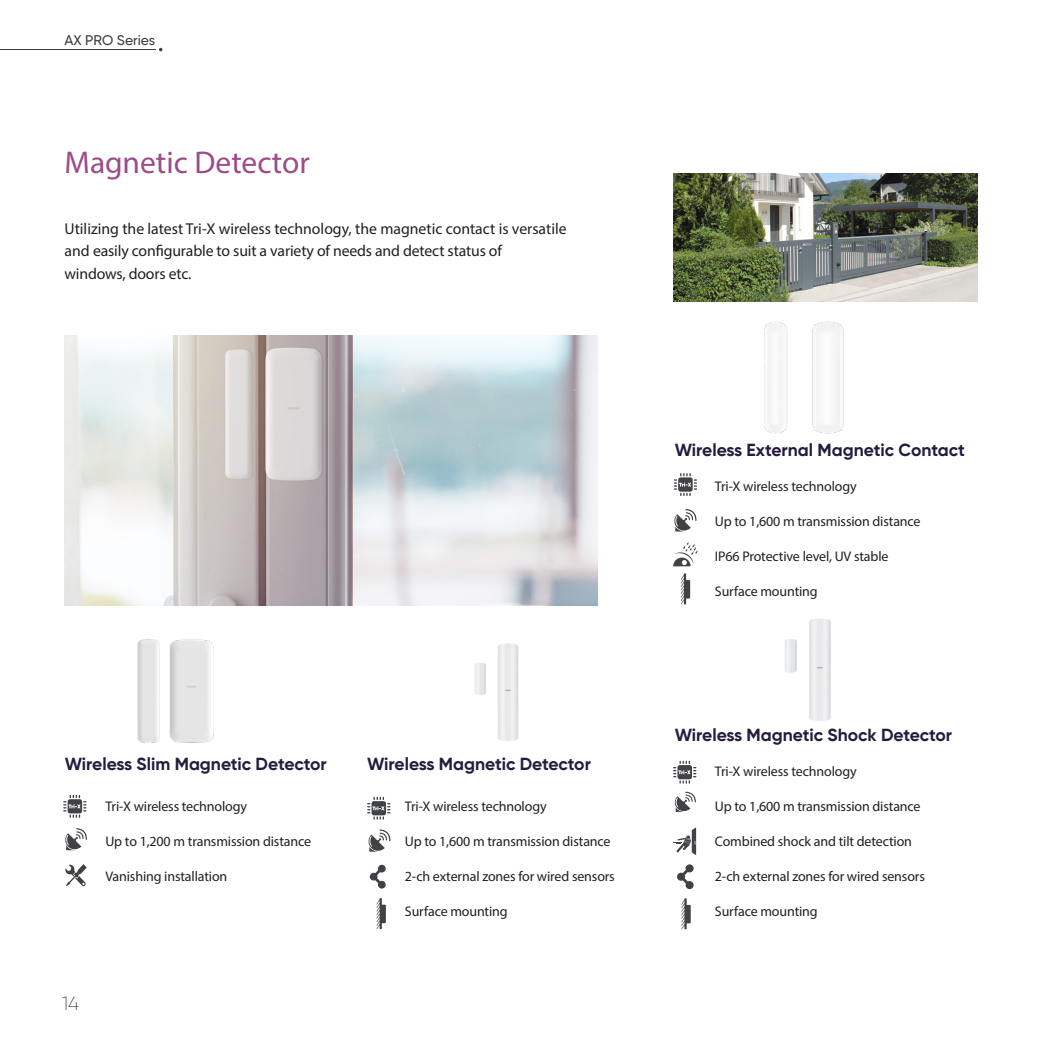
<style>
.page{position:relative;width:1042px;height:1042px;background:#fff}
.page>*{position:absolute;margin:0;border:0;box-sizing:border-box;transform-origin:0 0}
.t1{font:31.5px "Myriad Pro";color:#9c4c89}
.t2{font:200 19.25px "Gilroy";color:#3e3e3f}
.t3{font:700 17.5px "Gilroy";color:#261b3e}
.t4{font:15.75px/22.8px "Myriad Pro";letter-spacing:-.005em;color:#231f20}
.t5{font:14px "Myriad Pro";letter-spacing:-.01em;color:#231f20}
.t6{font:500 14px "Gilroy";color:#3e3e3f}
</style>
<div class="page">
<hr style="left:0;top:49px;width:155px;height:1px;background:#3e3e3f">
<img style="left:64px;top:335px;width:533px;height:271px">
<img style="left:673px;top:174px;width:304px;height:127px">
<svg style="left:368px;top:829px;width:22px;height:23px"></svg>
<svg style="left:65px;top:828px;width:22px;height:22px"></svg>
<svg style="left:674px;top:792px;width:22px;height:20px"></svg>
<svg style="left:674px;top:509px;width:22px;height:22px"></svg>
<img style="left:137px;top:639px;width:77px;height:103px">
<img style="left:785px;top:619px;width:46px;height:102px">
<img style="left:474px;top:643px;width:45px;height:98px">
<img style="left:764px;top:321px;width:80px;height:113px">
<svg style="left:370px;top:865px;width:16px;height:23px"></svg>
<svg style="left:677px;top:864px;width:16px;height:25px"></svg>
<svg style="left:65px;top:864px;width:22px;height:22px"></svg>
<svg style="left:673px;top:761px;width:23px;height:22px"></svg>
<svg style="left:63px;top:795px;width:23px;height:23px"></svg>
<svg style="left:367px;top:797px;width:23px;height:22px"></svg>
<svg style="left:674px;top:473px;width:23px;height:23px"></svg>
<svg style="left:673px;top:542px;width:25px;height:24px"></svg>
<svg style="left:673px;top:827px;width:23px;height:28px"></svg>
<svg style="left:681px;top:573px;width:9px;height:31px"></svg>
<svg style="left:681px;top:898px;width:10px;height:31px"></svg>
<svg style="left:376px;top:898px;width:10px;height:31px"></svg>
<p class="t6" style="left:64px;top:31px;width:92px">AX PRO Series</p>
<p class="t1" style="left:64px;top:143px;width:247px">Magnetic Detector</p>
<p class="t4" style="left:64px;top:217px;width:504px">Utilizing the latest Tri-X wireless technology, the magnetic contact is versatile and easily configurable to suit a variety of needs and detect status of windows, doors etc.</p>
<p class="t3" style="left:65px;top:753px;width:263px">Wireless Slim Magnetic Detector</p>
<p class="t3" style="left:367px;top:753px;width:225px">Wireless Magnetic Detector</p>
<p class="t5" style="left:105px;top:798px;width:143px">Tri-X wireless technology</p>
<p class="t5" style="left:105px;top:833px;width:207px">Up to 1,200 m transmission distance</p>
<p class="t5" style="left:105px;top:868px;width:123px">Vanishing installation</p>
<p class="t2" style="left:62px;top:991px;width:19px">14</p>
<p class="t5" style="left:405px;top:798px;width:143px">Tri-X wireless technology</p>
<p class="t5" style="left:405px;top:833px;width:207px">Up to 1,600 m transmission distance</p>
<p class="t5" style="left:405px;top:868px;width:211px">2-ch external zones for wired sensors</p>
<p class="t5" style="left:405px;top:903px;width:104px">Surface mounting</p>
<p class="t3" style="left:675px;top:439px;width:292px">Wireless External Magnetic Contact</p>
<p class="t5" style="left:715px;top:478px;width:143px">Tri-X wireless technology</p>
<p class="t5" style="left:715px;top:513px;width:207px">Up to 1,600 m transmission distance</p>
<p class="t5" style="left:715px;top:548px;width:175px">IP66 Protective level, UV stable</p>
<p class="t5" style="left:715px;top:583px;width:104px">Surface mounting</p>
<p class="t3" style="left:675px;top:724px;width:279px">Wireless Magnetic Shock Detector</p>
<p class="t5" style="left:715px;top:763px;width:143px">Tri-X wireless technology</p>
<p class="t5" style="left:715px;top:798px;width:207px">Up to 1,600 m transmission distance</p>
<p class="t5" style="left:715px;top:833px;width:199px">Combined shock and tilt detection</p>
<p class="t5" style="left:715px;top:868px;width:211px">2-ch external zones for wired sensors</p>
<p class="t5" style="left:715px;top:903px;width:104px">Surface mounting</p>
</div>
